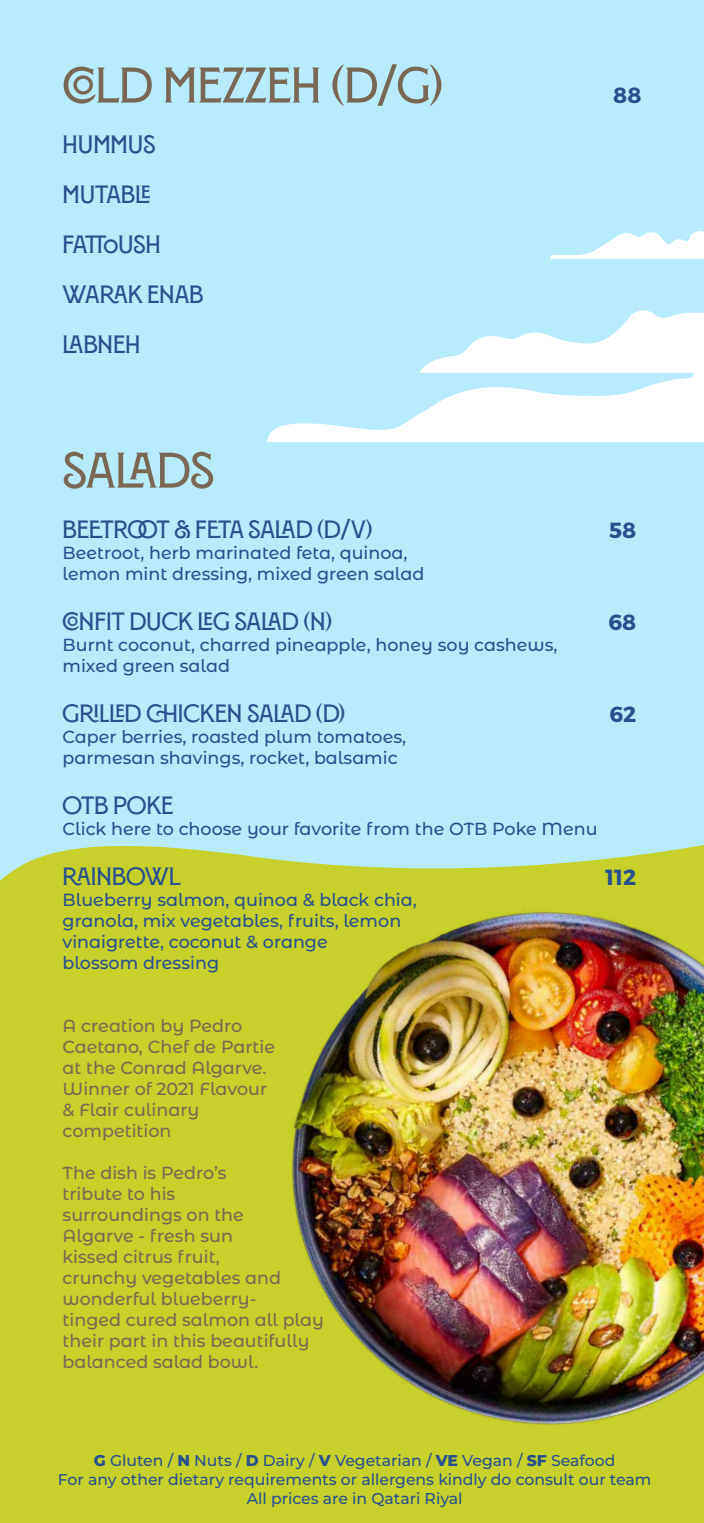
<style>
.page{position:relative;width:704px;height:1523px;background:#fff}
.page>*{position:absolute;margin:0;border:0;box-sizing:border-box;transform-origin:0 0}
.t1{font:600 50px "Montecatini Pro Normale";color:#7a6855}
.t2{font:600 25px/50px "Montecatini Pro Normale";color:#28508f}
.t3{font:700 21.88px "Montserrat";color:#28508f}
.t4{font:500 17.5px/21px "Montserrat Alternates";color:#28508f}
.t5{font:500 17.5px/21px "Montserrat Alternates";color:#7a6855}
.t6{font:500 15.62px/18.8px "Montserrat";color:#28508f;text-align:center}
.s1{font-weight:800}
</style>
<div class="page">
<div style="left:0;top:0;width:703px;height:1522px;background:#b8ebfc"></div>
<div style="left:0;top:845px;width:703px;height:677px;background:#c8d12b"></div>
<svg style="left:267px;top:310px;width:436px;height:132px"></svg>
<svg style="left:550px;top:231px;width:153px;height:28px"></svg>
<img style="left:246px;top:898px;width:457px;height:551px">
<h1 class="t1" style="left:62px;top:58px;width:381px">COLD MEZZEH (D/G)</h1>
<h2 class="t2" style="left:62px;top:119px;width:142px">HUMMUS<br>MUTABLE<br>FATTOUSH<br>WARAK ENAB<br>LABNEH</h2>
<p class="t3" style="left:613px;top:81px;width:30px">88</p>
<h1 class="t1" style="left:62px;top:443px;width:123px">SALADS</h1>
<h2 class="t2" style="left:62px;top:504px;width:311px">BEETROOT &amp; FETA SALAD (D/V)</h2>
<p class="t3" style="left:609px;top:516px;width:29px">58</p>
<p class="t4" style="left:62px;top:541px;width:363px">Beetroot, herb marinated feta, quinoa, lemon mint dressing, mixed green salad</p>
<h2 class="t2" style="left:62px;top:596px;width:271px">CONFIT DUCK LEG SALAD (N)</h2>
<p class="t3" style="left:608px;top:608px;width:29px">68</p>
<p class="t4" style="left:62px;top:633px;width:496px">Burnt coconut, charred pineapple, honey soy cashews, mixed green salad</p>
<h2 class="t2" style="left:62px;top:688px;width:284px">GRILLED CHICKEN SALAD (D)</h2>
<p class="t3" style="left:609px;top:700px;width:28px">62</p>
<p class="t4" style="left:62px;top:725px;width:345px">Caper berries, roasted plum tomatoes, parmesan shavings, rocket, balsamic</p>
<h2 class="t2" style="left:62px;top:780px;width:16px">OTB</h2>
<h2 class="t2" style="left:113px;top:780px;width:61px">POKE</h2>
<p class="t4" style="left:62px;top:817px;width:536px">Click here to choose your favorite from the OTB Poke Menu</p>
<h2 class="t2" style="left:62px;top:851px;width:102px">RAINBOWL</h2>
<p class="t3" style="left:604px;top:863px;width:33px">112</p>
<p class="t4" style="left:62px;top:888px;width:355px">Blueberry salmon, quinoa &amp; black chia, granola, mix vegetables, fruits, lemon vinaigrette, coconut &amp; orange<br>blossom dressing</p>
<p class="t5" style="left:62px;top:1014px;width:214px">A creation by Pedro<br>Caetano, Chef de Partie at the Conrad Algarve.<br>Winner of 2021 Flavour &amp; Flair culinary competition</p>
<p class="t5" style="left:62px;top:1161px;width:262px">The dish is Pedro’s<br>tribute to his<br>surroundings on the<br>Algarve - fresh sun<br>kissed citrus fruit,<br>crunchy vegetables and wonderful blueberry-<br>tinged cured salmon all play their part in this beautifully balanced salad bowl.</p>
<p class="t6" style="left:58px;top:1450px;width:594px"><span class="s1">G</span> Gluten / <span class="s1">N</span> Nuts / <span class="s1">D</span> Dairy / <span class="s1">V</span> Vegetarian / <span class="s1">VE</span> Vegan / <span class="s1">SF</span> Seafood<br>For any other dietary requirements or allergens kindly do consult our team<br>All prices are in Qatari Riyal</p>
</div>
